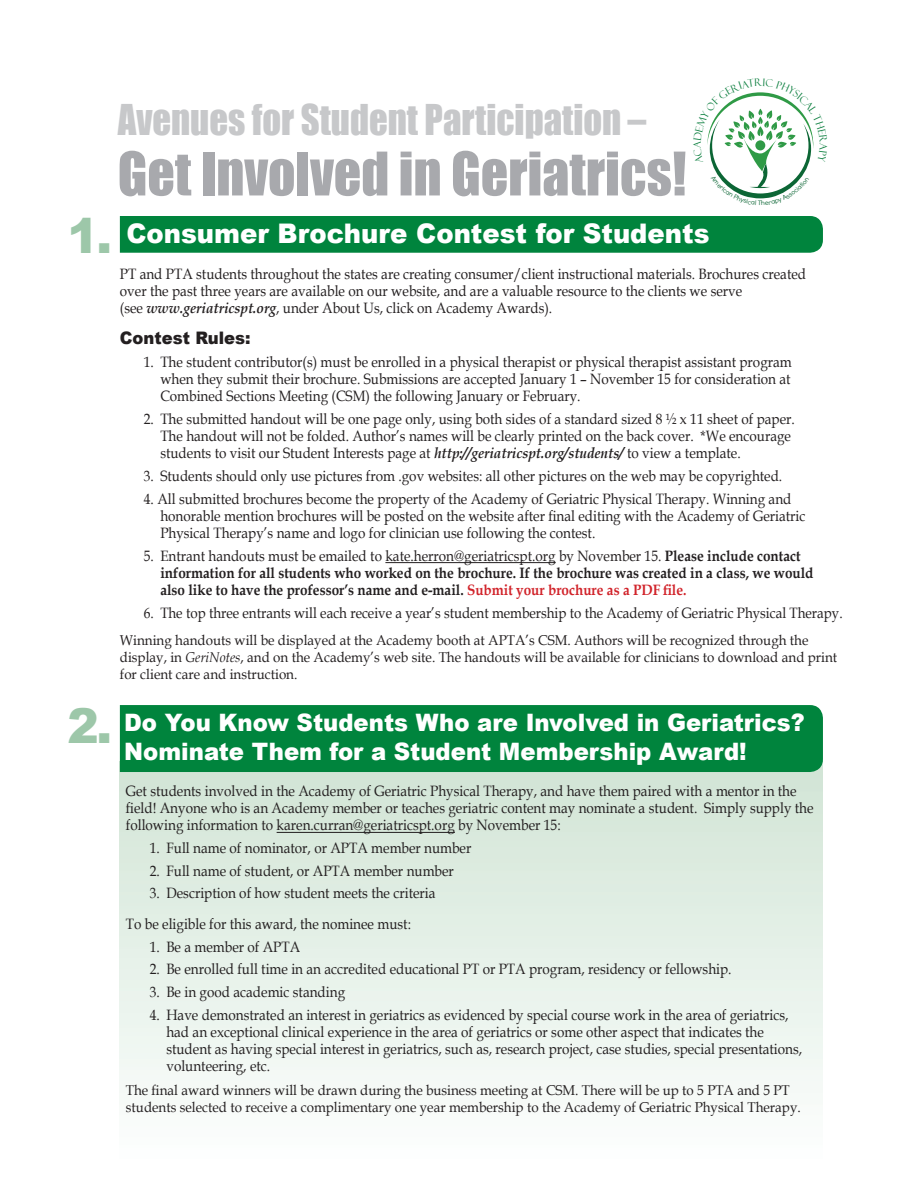
<style>
.page{position:relative;width:918px;height:1188px;background:#fff}
.page>*{position:absolute;margin:0;border:0;box-sizing:border-box;transform-origin:0 0}
.t1{font:55.5px "Impact";color:#a8a9ad}
.t2{font:900 48px "Arial";color:#9dc7a9}
.t3{font:39px "Impact";color:#c7c8ca;scale:.94 1}
.t4{font:900 27px "Arial";color:#fff;scale:.96 1}
.t5{font:900 24px/28.8px "Arial";color:#fff;scale:.95 1}
.t6{font:900 17.25px "Arial";color:#231f20;scale:.95 1}
.t7{font:15px/17.2px "Book Antiqua";color:#231f20;scale:.9 1}
.t8{font:700 15px/17.2px "Book Antiqua";color:#231f20;scale:.9 1}
.t9{font:14.25px/17.1px "Book Antiqua";color:#231f20;scale:.94 1}
.s1{font-weight:700;font-style:italic}
.s2{font-weight:400}
.s3{color:#d1232a}
.s4{font-style:italic}
</style>
<div class="page">
<div style="left:120px;top:762px;width:703px;height:403px;background:linear-gradient(to bottom,#d0e4d5,#fdfffe)"></div>
<div style="left:120px;top:216px;width:703px;height:37px;background:#00843d"></div>
<hr style="left:385px;top:562px;width:171px;height:1px;background:#231f20">
<div style="left:120px;top:705px;width:703px;height:67px;background:#00843d"></div>
<hr style="left:277px;top:832px;width:178px;height:1px;background:#231f20">
<svg style="left:707px;top:92px;width:107px;height:107px"></svg>
<h3 class="t3" style="left:118px;top:90px;width:564px">Avenues for Student Participation –</h3>
<h1 class="t1" style="left:118px;top:131px;width:570px">Get Involved in Geriatrics!</h1>
<h2 class="t2" style="left:68px;top:201px;width:46px">1.</h2>
<h3 class="t4" style="left:126px;top:214px;width:609px">Consumer Brochure Contest for Students</h3>
<p class="t7" style="left:120px;top:265px;width:764px">PT and PTA students throughout the states are creating consumer/client instructional materials. Brochures created over the past three years are available on our website, and are a valuable resource to the clients we serve<br>(see <span class="s1">www.geriatricspt.org</span>, under About Us, click on Academy Awards).</p>
<p class="t6" style="left:120px;top:325px;width:139px">Contest Rules:</p>
<p class="t7" style="left:160px;top:352px;width:703px;text-align:justify;text-indent:-16px">1. The student contributor(s) must be enrolled in a physical therapist or physical therapist assistant program when they submit their brochure. Submissions are accepted January 1 – November 15 for consideration at Combined Sections Meeting (CSM) the following January or February.</p>
<p class="t7" style="left:160px;top:410px;width:707px;text-indent:-16px">2. The submitted handout will be one page only, using both sides of a standard sized 8 ½ x 11 sheet of paper.<br>The handout will not be folded. Author’s names will be clearly printed on the back cover. *We encourage students to visit our Student Interests page at <span class="s1">http://geriatricspt.org/students/</span> to view a template.</p>
<p class="t7" style="left:144px;top:467px;width:711px">3. Students should only use pictures from .gov websites: all other pictures on the web may be copyrighted.</p>
<p class="t7" style="left:160px;top:489px;width:718px;text-indent:-16px">4. All submitted brochures become the property of the Academy of Geriatric Physical Therapy. Winning and honorable mention brochures will be posted on the website after final editing with the Academy of Geriatric<br>Physical Therapy’s name and logo for clinician use following the contest.</p>
<p class="t8" style="left:160px;top:547px;width:727px;text-indent:-16px"><span class="s2">5. Entrant handouts must be emailed to kate.herron@geriatricspt.org by November 15.</span> Please include contact information for all students who worked on the brochure. If the brochure was created in a class, we would also like to have the professor’s name and e-mail. <span class="s3">Submit your brochure as a PDF file.</span></p>
<p class="t7" style="left:144px;top:604px;width:778px">6. The top three entrants will each receive a year’s student membership to the Academy of Geriatric Physical Therapy.</p>
<p class="t9" style="left:120px;top:631px;width:765px">Winning handouts will be displayed at the Academy booth at APTA’s CSM. Authors will be recognized through the display, in <span class="s4">GeriNotes</span>, and on the Academy’s web site. The handouts will be available for clinicians to download and print for client care and instruction.</p>
<h2 class="t2" style="left:68px;top:691px;width:46px">2.</h2>
<h3 class="t5" style="left:124px;top:707px;width:718px">Do You Know Students Who are Involved in Geriatrics?<br>Nominate Them for a Student Membership Award!</h3>
<p class="t7" style="left:126px;top:782px;width:766px">Get students involved in the Academy of Geriatric Physical Therapy, and have them paired with a mentor in the field! Anyone who is an Academy member or teaches geriatric content may nominate a student. Simply supply the following information to karen.curran@geriatricspt.org by November 15:</p>
<p class="t7" style="left:150px;top:839px;width:359px">1. Full name of nominator, or APTA member number</p>
<p class="t7" style="left:150px;top:862px;width:339px">2. Full name of student, or APTA member number</p>
<p class="t7" style="left:126px;top:878px;width:346px;line-height:30.8px;text-indent:24px">3. Description of how student meets the criteria<br>To be eligible for this award, the nominee must:</p>
<p class="t7" style="left:150px;top:938px;width:169px">1. Be a member of APTA</p>
<p class="t7" style="left:150px;top:960px;width:648px">2. Be enrolled full time in an accredited educational PT or PTA program, residency or fellowship.</p>
<p class="t7" style="left:150px;top:983px;width:219px">3. Be in good academic standing</p>
<p class="t7" style="left:166px;top:1006px;width:708px;text-indent:-16px">4. Have demonstrated an interest in geriatrics as evidenced by special course work in the area of geriatrics, had an exceptional clinical experience in the area of geriatrics or some other aspect that indicates the student as having special interest in geriatrics, such as, research project, case studies, special presentations, volunteering, etc.</p>
<p class="t9" style="left:126px;top:1082px;width:720px">The final award winners will be drawn during the business meeting at CSM. There will be up to 5 PTA and 5 PT students selected to receive a complimentary one year membership to the Academy of Geriatric Physical Therapy.</p>
</div>
